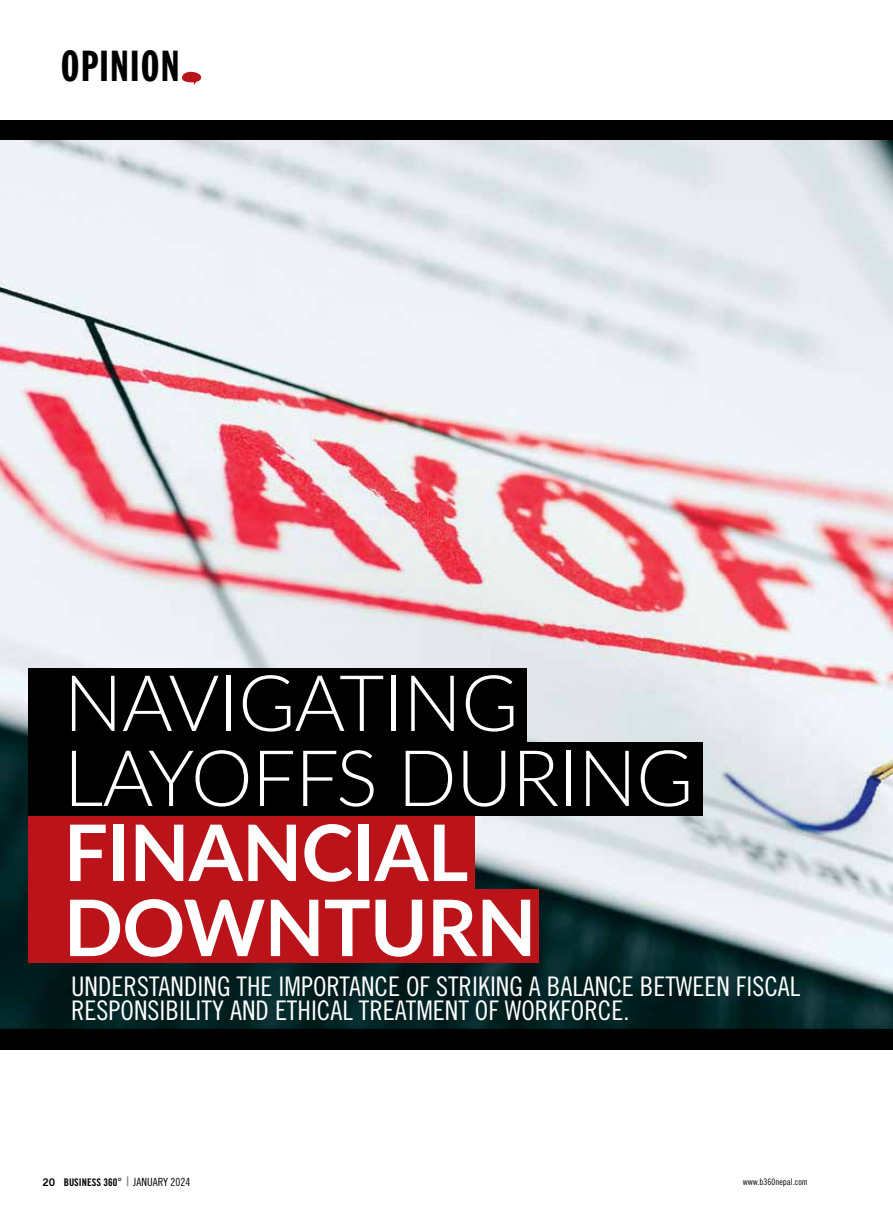
<style>
.page{position:relative;width:893px;height:1212px;background:#fff}
.page>*{position:absolute;margin:0;border:0;box-sizing:border-box;transform-origin:0 0}
.t1{font:300 78px/75px "Lato";letter-spacing:-.01em;color:#fff}
.t2{font:700 78px/75px "Lato";letter-spacing:-.01em;color:#fff}
.t3{font:42.6px "Franklin Gothic Std Extra Cond";letter-spacing:.045em;color:#000}
.t4{font:27px/24px "Trade Gothic LT Cond Eighteen";color:#fff}
.t5{font:10.5px "Trade Gothic LT Std Bd Cn 20";color:#000}
.t6{font:9px "Trade Gothic LT Std Cn 18";color:#000}
.s1{font-family:"Trade Gothic LT Std Bd 2"}
.s2{font-size:11.25px}
.s3{font-family:"Trade Gothic LT Std Cn 18";font-size:11.25px}
</style>
<div class="page">
<div style="left:0;top:120px;width:893px;height:930px;background:#000"></div>
<img style="left:0;top:140px;width:893px;height:889px">
<svg style="left:182px;top:72px;width:19px;height:13px"></svg>
<div style="left:28px;top:668px;width:498px;height:74px;background:#000"></div>
<div style="left:28px;top:816px;width:447px;height:73px;background:#ba141a"></div>
<div style="left:28px;top:742px;width:675px;height:74px;background:#000"></div>
<div style="left:28px;top:889px;width:510px;height:74px;background:#ba141a"></div>
<h2 class="t3" style="left:61px;top:44px;width:120px">OPINION</h2>
<h1 class="t1" style="left:64px;top:662px;width:631px">NAVIGATING<br>LAYOFFS DURING</h1>
<h1 class="t2" style="left:64px;top:812px;width:474px">FINANCIAL<br>DOWNTURN</h1>
<p class="t4" style="left:71px;top:974px;width:731px">UNDERSTANDING THE IMPORTANCE OF STRIKING A BALANCE BETWEEN FISCAL<br>RESPONSIBILITY AND ETHICAL TREATMENT OF WORKFORCE.</p>
<p class="t5" style="left:42px;top:1176px;width:150px"><span class="s1">20</span> BUSINESS 360<span class="s2">°</span> <span class="s3">JANUARY 2024</span></p>
<p class="t6" style="left:743px;top:1176px;width:67px">www.b360nepal.com</p>
</div>
